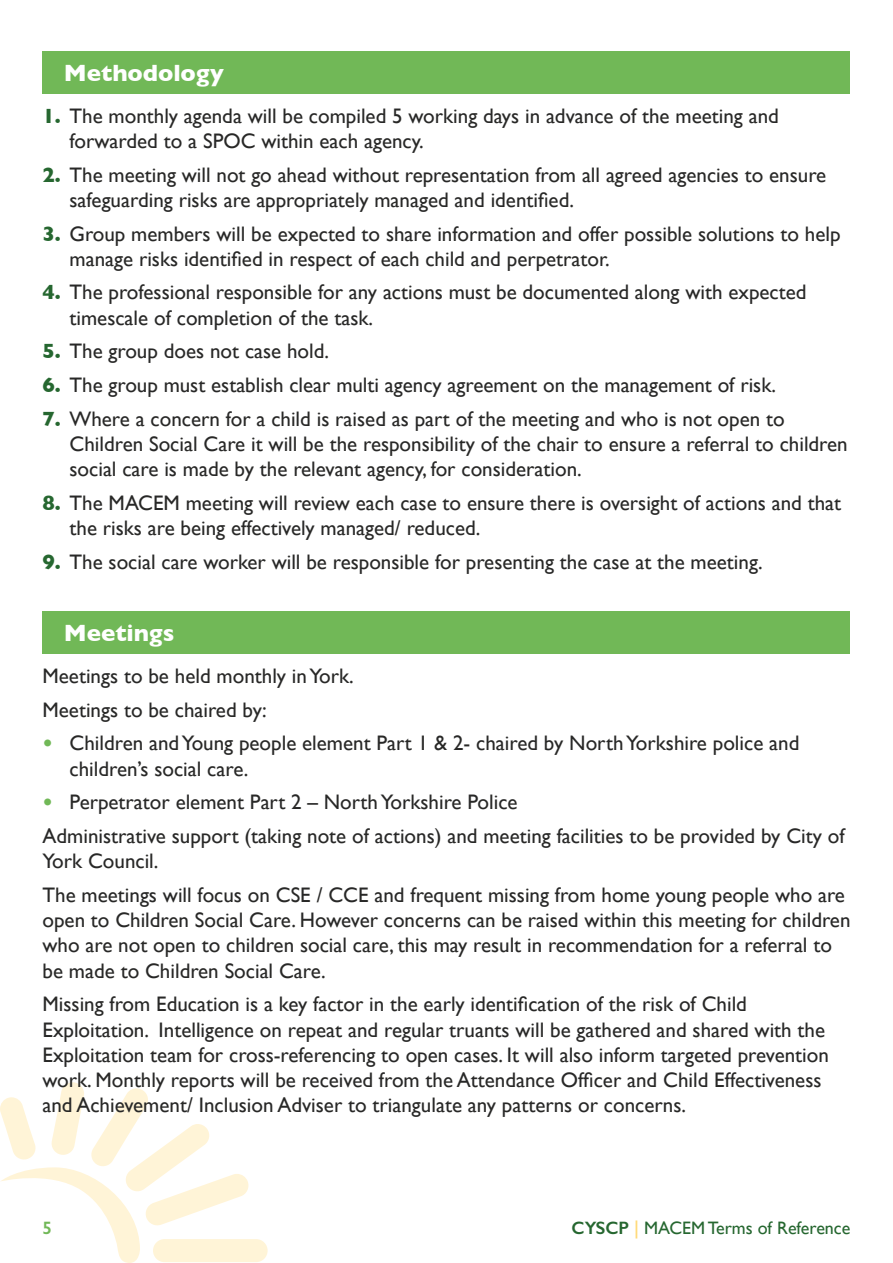
<style>
.page{position:relative;width:893px;height:1263px;background:#fff}
.page>*{position:absolute;margin:0;border:0;box-sizing:border-box;transform-origin:0 0}
.t1{font:700 24px "Gill Sans";color:#fff}
.Body{font:21px/25.2px "Gill Sans";color:#282827}
.t2{font:18px "Gill Sans";color:#266730}
.t3{font:600 18px "Gill Sans";color:#71b857}
.s1{font-weight:700;color:#266730}
.s2{font-weight:700;color:#71b857}
.s3{font-weight:600}
.s4{font-weight:600;color:#ffdb7a}
</style>
<div class="page">
<svg style="left:0;top:1082px;width:268px;height:181px"></svg>
<div style="left:43px;top:51px;width:807px;height:43px;background:#71b857"></div>
<div style="left:43px;top:611px;width:807px;height:43px;background:#71b857"></div>
<h2 class="t1" style="left:64px;top:53px;width:162px">Methodology</h2>
<p class="Body" style="left:70px;top:103px;width:711px;text-indent:-27px"><span class="s1">1.</span> The monthly agenda will be compiled 5 working days in advance of the meeting and forwarded to a SPOC within each agency.</p>
<p class="Body" style="left:70px;top:162px;width:758px;text-indent:-27px"><span class="s1">2.</span> The meeting will not go ahead without representation from all agreed agencies to ensure safeguarding risks are appropriately managed and identified.</p>
<p class="Body" style="left:70px;top:221px;width:772px;text-indent:-27px"><span class="s1">3.</span> Group members will be expected to share information and offer possible solutions to help manage risks identified in respect of each child and perpetrator.</p>
<p class="Body" style="left:70px;top:280px;width:738px;text-indent:-27px"><span class="s1">4.</span> The professional responsible for any actions must be documented along with expected timescale of completion of the task.</p>
<p class="Body" style="left:43px;top:338px;width:288px"><span class="s1">5.</span> The group does not case hold.</p>
<p class="Body" style="left:43px;top:372px;width:735px"><span class="s1">6.</span> The group must establish clear multi agency agreement on the management of risk.</p>
<p class="Body" style="left:70px;top:406px;width:780px;text-indent:-27px"><span class="s1">7.</span> Where a concern for a child is raised as part of the meeting and who is not open to<br>Children Social Care it will be the responsibility of the chair to ensure a referral to children social care is made by the relevant agency, for consideration.</p>
<p class="Body" style="left:70px;top:490px;width:773px;text-indent:-27px"><span class="s1">8.</span> The MACEM meeting will review each case to ensure there is oversight of actions and that the risks are being effectively managed/ reduced.</p>
<p class="Body" style="left:43px;top:549px;width:722px"><span class="s1">9.</span> The social care worker will be responsible for presenting the case at the meeting.</p>
<h2 class="t1" style="left:64px;top:614px;width:112px">Meetings</h2>
<p class="Body" style="left:43px;top:663px;width:313px">Meetings to be held monthly in York.</p>
<p class="Body" style="left:43px;top:697px;width:226px">Meetings to be chaired by:</p>
<p class="Body" style="left:70px;top:730px;width:731px;text-indent:-27px"><span class="s2">•</span> Children and Young people element Part 1 &amp; 2- chaired by North Yorkshire police and children’s social care.</p>
<p class="Body" style="left:43px;top:789px;width:477px"><span class="s2">•</span> Perpetrator element Part 2 – North Yorkshire Police</p>
<p class="Body" style="left:43px;top:823px;width:804px">Administrative support (taking note of actions) and meeting facilities to be provided by City of<br>York Council.</p>
<p class="Body" style="left:43px;top:882px;width:809px">The meetings will focus on CSE / CCE and frequent missing from home young people who are open to Children Social Care. However concerns can be raised within this meeting for children who are not open to children social care, this may result in recommendation for a referral to be made to Children Social Care.</p>
<p class="Body" style="left:43px;top:991px;width:788px">Missing from Education is a key factor in the early identification of the risk of Child Exploitation. Intelligence on repeat and regular truants will be gathered and shared with the Exploitation team for cross-referencing to open cases. It will also inform targeted prevention work. Monthly reports will be received from the Attendance Officer and Child Effectiveness and Achievement/ Inclusion Adviser to triangulate any patterns or concerns.</p>
<p class="t3" style="left:43px;top:1216px;width:11px">5</p>
<p class="t2" style="left:572px;top:1217px;width:280px"><span class="s3">CYSCP</span> <span class="s4">|</span> MACEM Terms of Reference</p>
</div>
